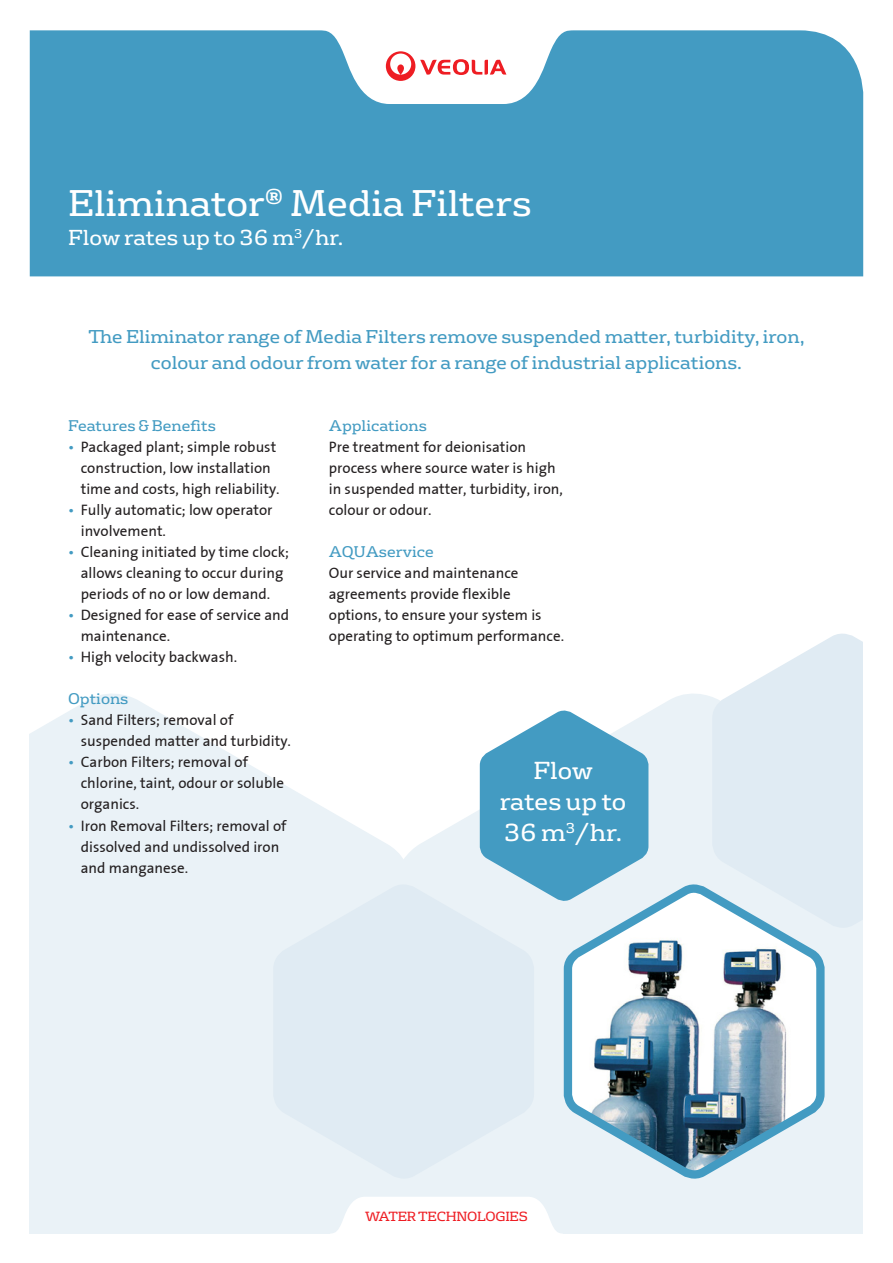
<style>
.page{position:relative;width:893px;height:1263px;background:#fff}
.page>*{position:absolute;margin:0;border:0;box-sizing:border-box;transform-origin:0 0}
.t1{font:36px "FS Rufus";color:#fff}
.t2{font:23.85px/30.8px "FS Rufus";color:#fff;text-align:center}
.t3{font:21px "FS Rufus";color:#fff}
.t4{font:18px/25.5px "FS Rufus";color:#439bc2;text-align:center}
.t5{font:15px/21px "The Sans Plain";color:#231f20}
.t6{font:15px "FS Rufus";color:#439bc2}
.t7{font:12.9px "FS Rufus";letter-spacing:-.02em;color:#ee1d23}
.s1{color:#439bc2}
</style>
<div class="page">
<svg style="left:421px;top:694px;width:442px;height:540px"></svg>
<svg style="left:29px;top:694px;width:392px;height:540px"></svg>
<div style="left:30px;top:30px;width:833px;height:246px;background:#439bc2"></div>
<svg style="left:320px;top:30px;width:253px;height:74px"></svg>
<svg style="left:330px;top:1197px;width:233px;height:37px"></svg>
<svg style="left:477px;top:707px;width:174px;height:199px;background:#69afce"></svg>
<img style="left:560px;top:879px;width:269px;height:307px">
<svg style="left:269px;top:879px;width:269px;height:307px;background:#e2ecf4"></svg>
<svg style="left:708px;top:633px;width:155px;height:303px;background:#e2edf4"></svg>
<h1 class="t1" style="left:68px;top:174px;width:465px">Eliminator<sup>®</sup> Media Filters</h1>
<h3 class="t3" style="left:68px;top:220px;width:277px">Flow rates up to 36 m<sup>3</sup>/hr.</h3>
<p class="t4" style="left:88px;top:323px;width:718px">The Eliminator range of Media Filters remove suspended matter, turbidity, iron, colour and odour from water for a range of industrial applications.</p>
<p class="t6" style="left:68px;top:414px;width:149px">Features &amp; Benefits</p>
<p class="t5" style="left:81px;top:436px;width:200px;text-indent:-13px"><span class="s1">•</span> Packaged plant; simple robust construction, low installation time and costs, high reliability.</p>
<p class="t5" style="left:81px;top:499px;width:193px;text-indent:-13px"><span class="s1">•</span> Fully automatic; low operator involvement.</p>
<p class="t5" style="left:68px;top:541px;width:222px;text-align:center"><span class="s1">•</span> Cleaning initiated by time clock; allows cleaning to occur during periods of no or low demand.</p>
<p class="t5" style="left:81px;top:604px;width:210px;text-indent:-13px"><span class="s1">•</span> Designed for ease of service and maintenance.</p>
<p class="t5" style="left:68px;top:646px;width:171px"><span class="s1">•</span> High velocity backwash.</p>
<p class="t6" style="left:68px;top:687px;width:62px">Options</p>
<p class="t5" style="left:81px;top:709px;width:212px;text-indent:-13px"><span class="s1">•</span> Sand Filters; removal of suspended matter and turbidity.</p>
<p class="t5" style="left:81px;top:751px;width:205px;text-indent:-13px"><span class="s1">•</span> Carbon Filters; removal of chlorine, taint, odour or soluble organics.</p>
<p class="t5" style="left:81px;top:814px;width:207px;text-indent:-13px"><span class="s1">•</span> Iron Removal Filters; removal of dissolved and undissolved iron and manganese.</p>
<p class="t6" style="left:329px;top:414px;width:100px">Applications</p>
<p class="t5" style="left:329px;top:436px;width:236px">Pre treatment for deionisation process where source water is high in suspended matter, turbidity, iron, colour or odour.</p>
<p class="t6" style="left:329px;top:540px;width:106px">AQUAservice</p>
<p class="t5" style="left:329px;top:562px;width:237px">Our service and maintenance agreements provide flexible options, to ensure your system is operating to optimum performance.</p>
<h2 class="t2" style="left:500px;top:754px;width:128px">Flow rates up to<br>36 m<sup>3</sup>/hr.</h2>
<p class="t7" style="left:365px;top:1206px;width:164px">WATER TECHNOLOGIES</p>
</div>
